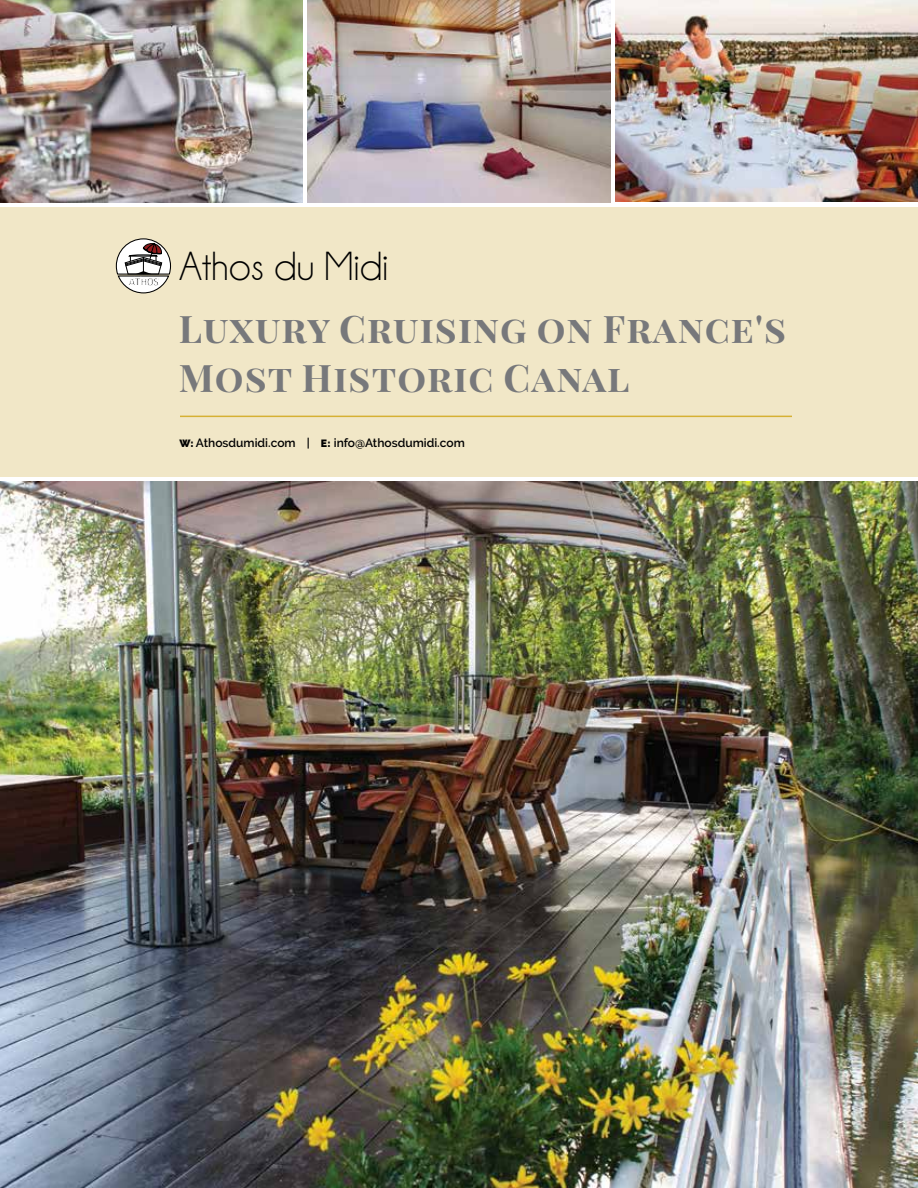
<style>
.page{position:relative;width:918px;height:1188px;background:#fff}
.page>*{position:absolute;margin:0;border:0;box-sizing:border-box;transform-origin:0 0}
.t1{font:40.95px "Champagne&Limousines";color:#000}
.t2{font:700 37.95px/48.8px "Playfair Display";letter-spacing:.03em;color:#77787b}
.t3{font:600 12px "Raleway";color:#000}
.s1{font-weight:900;font-size:10.5px}
</style>
<div class="page">
<div style="left:0;top:207px;width:918px;height:270px;background:#f1e7c7"></div>
<img style="left:0;top:482px;width:918px;height:706px">
<img style="left:0;top:0;width:303px;height:202px">
<img style="left:615px;top:0;width:303px;height:202px">
<img style="left:308px;top:0;width:302px;height:202px">
<hr style="left:180px;top:416px;width:612px;height:1px;background:#d6b133">
<svg style="left:116px;top:238px;width:55px;height:55px"></svg>
<p class="t1" style="left:179px;top:246px;width:211px">Athos du Midi</p>
<p class="t2" style="left:179px;top:305px;width:609px">Luxury Cruising on France's<br>Most Historic Canal</p>
<p class="t3" style="left:180px;top:436px;width:287px"><span class="s1">W:</span> Athosdumidi.com | <span class="s1">E:</span> info@Athosdumidi.com</p>
</div>
